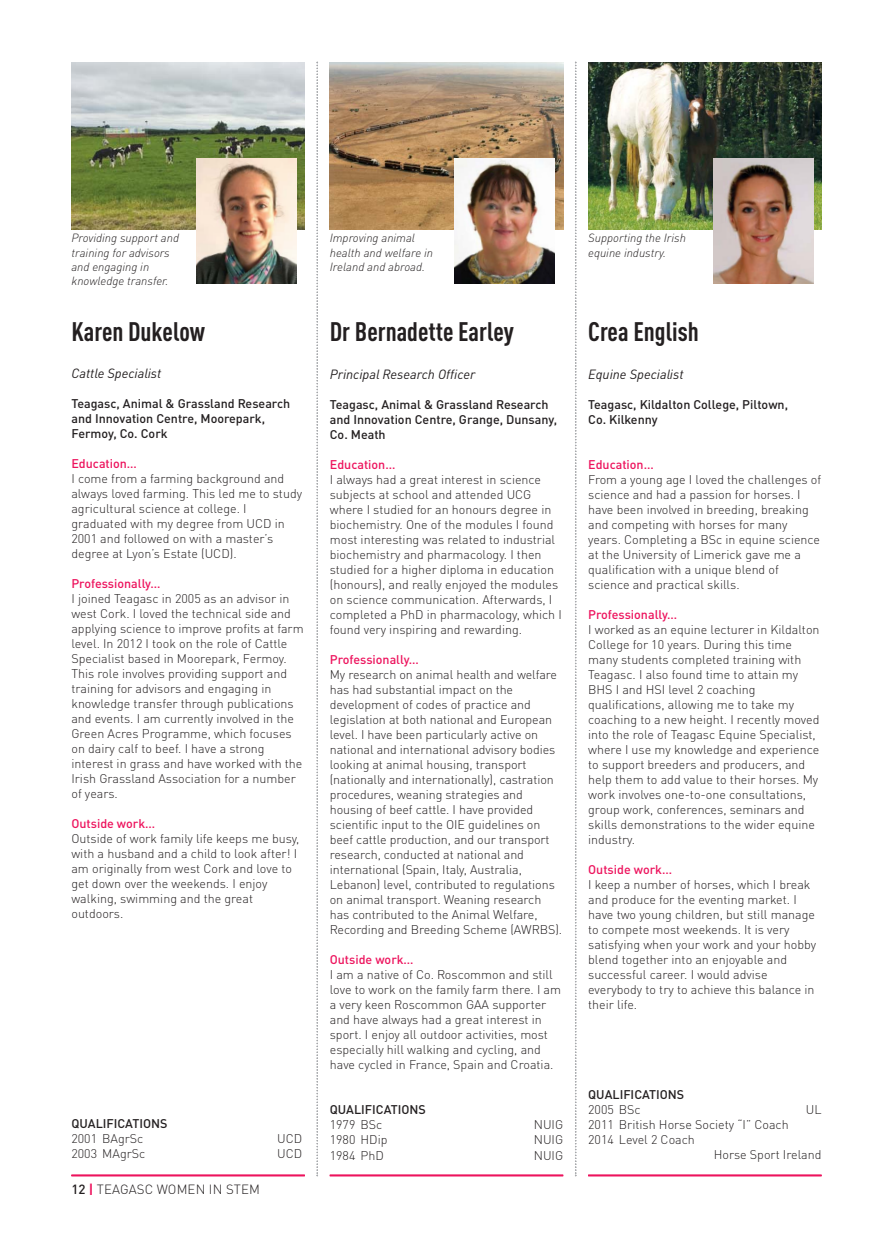
<style>
.page{position:relative;width:893px;height:1238px;background:#fff}
.page>*{position:absolute;margin:0;border:0;box-sizing:border-box;transform-origin:0 0}
.t1{font:700 condensed 26.4px "DINOT";color:#231f20}
.t2{font:italic 13.2px "DINOT";color:#231f20}
.t3{font:300 13.2px "DINOT";letter-spacing:.01em;color:#231f20}
.t4{font:300 12.45px/15px "DINOT";color:#231f20}
.t5{font:500 12.45px/15px "DINOT";color:#231f20}
.t6{font:500 12.45px "DINOT";color:#ed135d}
.t7{font:italic 300 11.7px/14.1px "DINOT";color:#231f20}
.s1{font-weight:500}
.s2{font-weight:700;color:#ed135d}
</style>
<div class="page">
<img style="left:71px;top:63px;width:234px;height:166px">
<img style="left:330px;top:63px;width:233px;height:166px">
<img style="left:455px;top:158px;width:100px;height:125px">
<hr style="left:71px;top:1174px;width:234px;height:2px;background:#ed135d">
<hr style="left:330px;top:1174px;width:233px;height:2px;background:#ed135d">
<hr style="left:588px;top:1174px;width:233px;height:2px;background:#ed135d">
<img style="left:588px;top:63px;width:233px;height:166px">
<svg style="left:317px;top:62px;width:1px;height:1114px"></svg>
<svg style="left:575px;top:62px;width:1px;height:1114px"></svg>
<img style="left:713px;top:158px;width:100px;height:125px">
<img style="left:196px;top:158px;width:100px;height:125px">
<p class="t7" style="left:71px;top:232px;width:109px">Providing support and training for advisors and engaging in knowledge transfer.</p>
<h1 class="t1" style="left:71px;top:322px;width:135px">Karen Dukelow</h1>
<p class="t2" style="left:71px;top:368px;width:91px">Cattle Specialist</p>
<p class="t5" style="left:71px;top:398px;width:220px">Teagasc, Animal &amp; Grassland Research and Innovation Centre, Moorepark,<br>Fermoy, Co. Cork</p>
<p class="t6" style="left:71px;top:459px;width:67px">Education…</p>
<p class="t4" style="left:71px;top:473px;width:232px">I come from a farming background and always loved farming. This led me to study agricultural science at college. I graduated with my degree from UCD in 2001 and followed on with a master’s degree at Lyon’s Estate (UCD).</p>
<p class="t6" style="left:71px;top:579px;width:91px">Professionally…</p>
<p class="t4" style="left:71px;top:592px;width:234px">I joined Teagasc in 2005 as an advisor in west Cork. I loved the technical side and applying science to improve profits at farm level. In 2012 I took on the role of Cattle Specialist based in Moorepark, Fermoy.<br>This role involves providing support and training for advisors and engaging in knowledge transfer through publications and events. I am currently involved in the Green Acres Programme, which focuses on dairy calf to beef. I have a strong interest in grass and have worked with the Irish Grassland Association for a number of years.</p>
<p class="t6" style="left:71px;top:819px;width:85px">Outside work…</p>
<p class="t4" style="left:71px;top:832px;width:230px">Outside of work family life keeps me busy, with a husband and a child to look after! I am originally from west Cork and love to get down over the weekends. I enjoy walking, swimming and the great outdoors.</p>
<p class="t5" style="left:71px;top:1117px;width:98px">QUALIFICATIONS</p>
<p class="t4" style="left:71px;top:1132px;width:74px">2001 BAgrSc</p>
<p class="t4" style="left:277px;top:1132px;width:27px">UCD</p>
<p class="t4" style="left:71px;top:1147px;width:75px">2003 MAgrSc</p>
<p class="t4" style="left:277px;top:1147px;width:27px">UCD</p>
<p class="t3" style="left:71px;top:1184px;width:190px"><span class="s1">12</span> <span class="s2">|</span> TEAGASC WOMEN IN STEM</p>
<p class="t7" style="left:330px;top:232px;width:105px">Improving animal health and welfare in<br>Ireland and abroad.</p>
<p class="t7" style="left:588px;top:232px;width:99px">Supporting the Irish equine industry.</p>
<h1 class="t1" style="left:330px;top:322px;width:186px">Dr Bernadette Earley</h1>
<p class="t2" style="left:330px;top:369px;width:147px">Principal Research Officer</p>
<p class="t5" style="left:330px;top:398px;width:229px">Teagasc, Animal &amp; Grassland Research and Innovation Centre, Grange, Dunsany,<br>Co. Meath</p>
<p class="t6" style="left:330px;top:460px;width:67px">Education…</p>
<p class="t4" style="left:330px;top:473px;width:234px">I always had a great interest in science subjects at school and attended UCG where I studied for an honours degree in biochemistry. One of the modules I found most interesting was related to industrial biochemistry and pharmacology. I then studied for a higher diploma in education (honours), and really enjoyed the modules on science communication. Afterwards, I completed a PhD in pharmacology, which I found very inspiring and rewarding.</p>
<p class="t6" style="left:330px;top:655px;width:91px">Professionally…</p>
<p class="t4" style="left:330px;top:668px;width:234px">My research on animal health and welfare has had substantial impact on the development of codes of practice and legislation at both national and European level. I have been particularly active on national and international advisory bodies looking at animal housing, transport (nationally and internationally), castration procedures, weaning strategies and housing of beef cattle. I have provided scientific input to the OIE guidelines on beef cattle production, and our transport research, conducted at national and international (Spain, Italy, Australia, Lebanon) level, contributed to regulations on animal transport. Weaning research has contributed to the Animal Welfare, Recording and Breeding Scheme (AWRBS).</p>
<p class="t6" style="left:330px;top:955px;width:85px">Outside work…</p>
<p class="t4" style="left:330px;top:968px;width:233px">I am a native of Co. Roscommon and still love to work on the family farm there. I am a very keen Roscommon GAA supporter and have always had a great interest in sport. I enjoy all outdoor activities, most especially hill walking and cycling, and have cycled in France, Spain and Croatia.</p>
<p class="t5" style="left:330px;top:1103px;width:98px">QUALIFICATIONS</p>
<p class="t4" style="left:330px;top:1118px;width:54px">1979 BSc</p>
<p class="t4" style="left:534px;top:1118px;width:31px">NUIG</p>
<p class="t4" style="left:330px;top:1133px;width:59px">1980 HDip</p>
<p class="t4" style="left:534px;top:1133px;width:31px">NUIG</p>
<p class="t4" style="left:330px;top:1149px;width:56px">1984 PhD</p>
<p class="t4" style="left:534px;top:1149px;width:31px">NUIG</p>
<h1 class="t1" style="left:588px;top:322px;width:112px">Crea English</h1>
<p class="t2" style="left:588px;top:369px;width:97px">Equine Specialist</p>
<p class="t5" style="left:588px;top:398px;width:201px">Teagasc, Kildalton College, Piltown,<br>Co. Kilkenny</p>
<p class="t6" style="left:588px;top:460px;width:67px">Education…</p>
<p class="t4" style="left:588px;top:473px;width:235px">From a young age I loved the challenges of science and had a passion for horses. I have been involved in breeding, breaking and competing with horses for many years. Completing a BSc in equine science at the University of Limerick gave me a qualification with a unique blend of science and practical skills.</p>
<p class="t6" style="left:588px;top:610px;width:91px">Professionally…</p>
<p class="t4" style="left:588px;top:623px;width:233px">I worked as an equine lecturer in Kildalton College for 10 years. During this time many students completed training with Teagasc. I also found time to attain my BHS I and HSI level 2 coaching qualifications, allowing me to take my coaching to a new height. I recently moved into the role of Teagasc Equine Specialist, where I use my knowledge and experience to support breeders and producers, and help them to add value to their horses. My work involves one-to-one consultations, group work, conferences, seminars and skills demonstrations to the wider equine industry.</p>
<p class="t6" style="left:588px;top:865px;width:85px">Outside work…</p>
<p class="t4" style="left:588px;top:878px;width:230px">I keep a number of horses, which I break and produce for the eventing market. I have two young children, but still manage to compete most weekends. It is very satisfying when your work and your hobby blend together into an enjoyable and successful career. I would advise everybody to try to achieve this balance in their life.</p>
<p class="t5" style="left:588px;top:1088px;width:98px">QUALIFICATIONS</p>
<p class="t4" style="left:588px;top:1103px;width:54px">2005 BSc</p>
<p class="t4" style="left:806px;top:1103px;width:17px">UL</p>
<p class="t4" style="left:588px;top:1118px;width:202px">2011 British Horse Society “I” Coach</p>
<p class="t4" style="left:588px;top:1133px;width:108px">2014 Level 2 Coach</p>
<p class="t4" style="left:714px;top:1148px;width:109px">Horse Sport Ireland</p>
</div>
